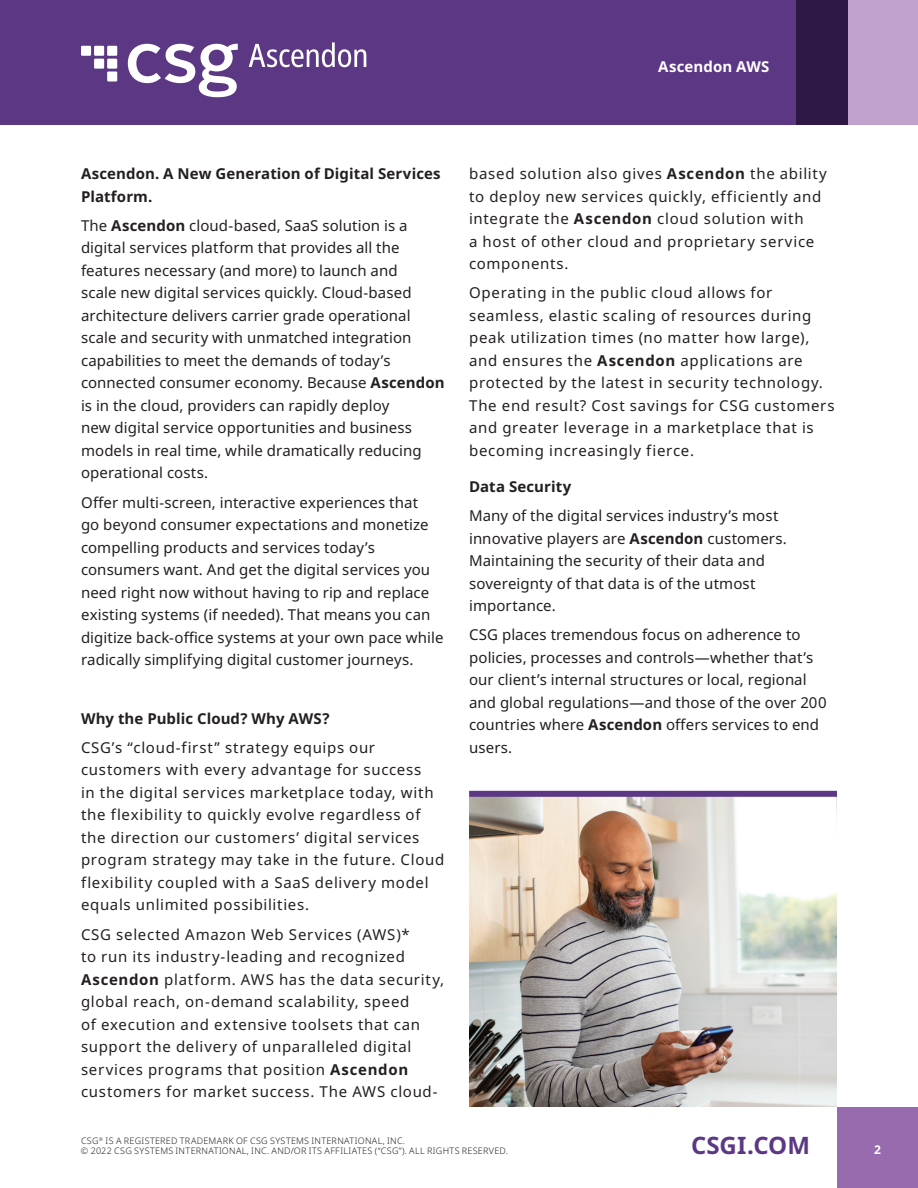
<style>
.page{position:relative;width:918px;height:1188px;background:#fff}
.page>*{position:absolute;margin:0;border:0;box-sizing:border-box;transform-origin:0 0}
.t1{font:700 24px "Noto Sans";color:#5c3884}
.t2{font:15px/22.5px "Noto Sans";letter-spacing:.005em;color:#231f20}
.t3{font:15px/22.5px "Noto Sans";letter-spacing:.045em;color:#231f20}
.t4{font:700 15px/22.5px "Noto Sans";letter-spacing:.005em;color:#231f20}
.t5{font:700 15px "Noto Sans";letter-spacing:.005em;color:#fff}
.t6{font:700 12px "Noto Sans";color:#fff}
.t7{font:300 9px/10.8px "Noto Sans";letter-spacing:.035em;color:#231f20}
.s1{font-weight:700}
</style>
<div class="page">
<div style="left:837px;top:1107px;width:81px;height:81px;background:#986bae"></div>
<div style="left:848px;top:0;width:70px;height:125px;background:#c0a1cb"></div>
<div style="left:796px;top:0;width:52px;height:125px;background:#2d1845"></div>
<div style="left:0;top:0;width:796px;height:125px;background:#5c3884"></div>
<svg style="left:128px;top:44px;width:110px;height:53px"></svg>
<div style="left:107px;top:71px;width:10px;height:10px;background:#fff"></div>
<div style="left:94px;top:59px;width:10px;height:10px;background:#fff"></div>
<div style="left:107px;top:59px;width:10px;height:10px;background:#fff"></div>
<div style="left:81px;top:46px;width:10px;height:10px;background:#fff"></div>
<div style="left:94px;top:46px;width:10px;height:10px;background:#fff"></div>
<div style="left:107px;top:46px;width:10px;height:10px;background:#fff"></div>
<svg style="left:249px;top:42px;width:117px;height:25px"></svg>
<img style="left:469px;top:797px;width:368px;height:310px">
<div style="left:469px;top:791px;width:368px;height:6px;border:3px solid #5c3884"></div>
<p class="t5" style="left:658px;top:56px;width:113px">Ascendon AWS</p>
<p class="t4" style="left:81px;top:163px;width:361px">Ascendon. A New Generation of Digital Services<br>Platform.</p>
<p class="t2" style="left:81px;top:215px;width:365px">The <span class="s1">Ascendon</span> cloud-based, SaaS solution is a digital services platform that provides all the features necessary (and more) to launch and<br>scale new digital services quickly. Cloud-based architecture delivers carrier grade operational scale and security with unmatched integration capabilities to meet the demands of today’s connected consumer economy. Because <span class="s1">Ascendon </span>is in the cloud, providers can rapidly deploy<br>new digital service opportunities and business models in real time, while dramatically reducing operational costs.</p>
<p class="t2" style="left:81px;top:491px;width:364px">Offer multi-screen, interactive experiences that<br>go beyond consumer expectations and monetize compelling products and services today’s consumers want. And get the digital services you need right now without having to rip and replace existing systems (if needed). That means you can digitize back-office systems at your own pace while radically simplifying digital customer journeys.</p>
<p class="t4" style="left:81px;top:707px;width:250px">Why the Public Cloud? Why AWS?</p>
<p class="t3" style="left:81px;top:737px;width:365px">CSG’s “cloud-first” strategy equips our customers with every advantage for success<br>in the digital services marketplace today, with the flexibility to quickly evolve regardless of the direction our customers’ digital services program strategy may take in the future. Cloud flexibility coupled with a SaaS delivery model equals unlimited possibilities.</p>
<p class="t3" style="left:81px;top:923px;width:365px">CSG selected Amazon Web Services (AWS)*<br>to run its industry-leading and recognized <span class="s1">Ascendon</span> platform. AWS has the data security, global reach, on-demand scalability, speed<br>of execution and extensive toolsets that can support the delivery of unparalleled digital services programs that position <span class="s1">Ascendon </span>customers for market success. The AWS cloud-</p>
<p class="t3" style="left:469px;top:163px;width:359px">based solution also gives <span class="s1">Ascendon</span> the ability to deploy new services quickly, efficiently and integrate the <span class="s1">Ascendon</span> cloud solution with<br>a host of other cloud and proprietary service components.</p>
<p class="t3" style="left:469px;top:282px;width:367px">Operating in the public cloud allows for seamless, elastic scaling of resources during peak utilization times (no matter how large), and ensures the <span class="s1">Ascendon</span> applications are protected by the latest in security technology.<br>The end result? Cost savings for CSG customers and greater leverage in a marketplace that is becoming increasingly fierce.</p>
<p class="t4" style="left:469px;top:476px;width:104px">Data Security</p>
<p class="t2" style="left:469px;top:505px;width:319px">Many of the digital services industry’s most innovative players are <span class="s1">Ascendon</span> customers.<br>Maintaining the security of their data and sovereignty of that data is of the utmost importance.</p>
<p class="t2" style="left:469px;top:624px;width:359px">CSG places tremendous focus on adherence to policies, processes and controls—whether that’s our client’s internal structures or local, regional and global regulations—and those of the over 200 countries where <span class="s1">Ascendon</span> offers services to end users.</p>
<p class="t7" style="left:81px;top:1135px;width:429px">CSG<sup>®</sup> IS A REGISTERED TRADEMARK OF CSG SYSTEMS INTERNATIONAL, INC.<br>© 2022 CSG SYSTEMS INTERNATIONAL, INC. AND/OR ITS AFFILIATES (“CSG”). ALL RIGHTS RESERVED.</p>
<h1 class="t1" style="left:691px;top:1129px;width:120px">CSGI.COM</h1>
<p class="t6" style="left:874px;top:1141px;width:8px">2</p>
</div>
